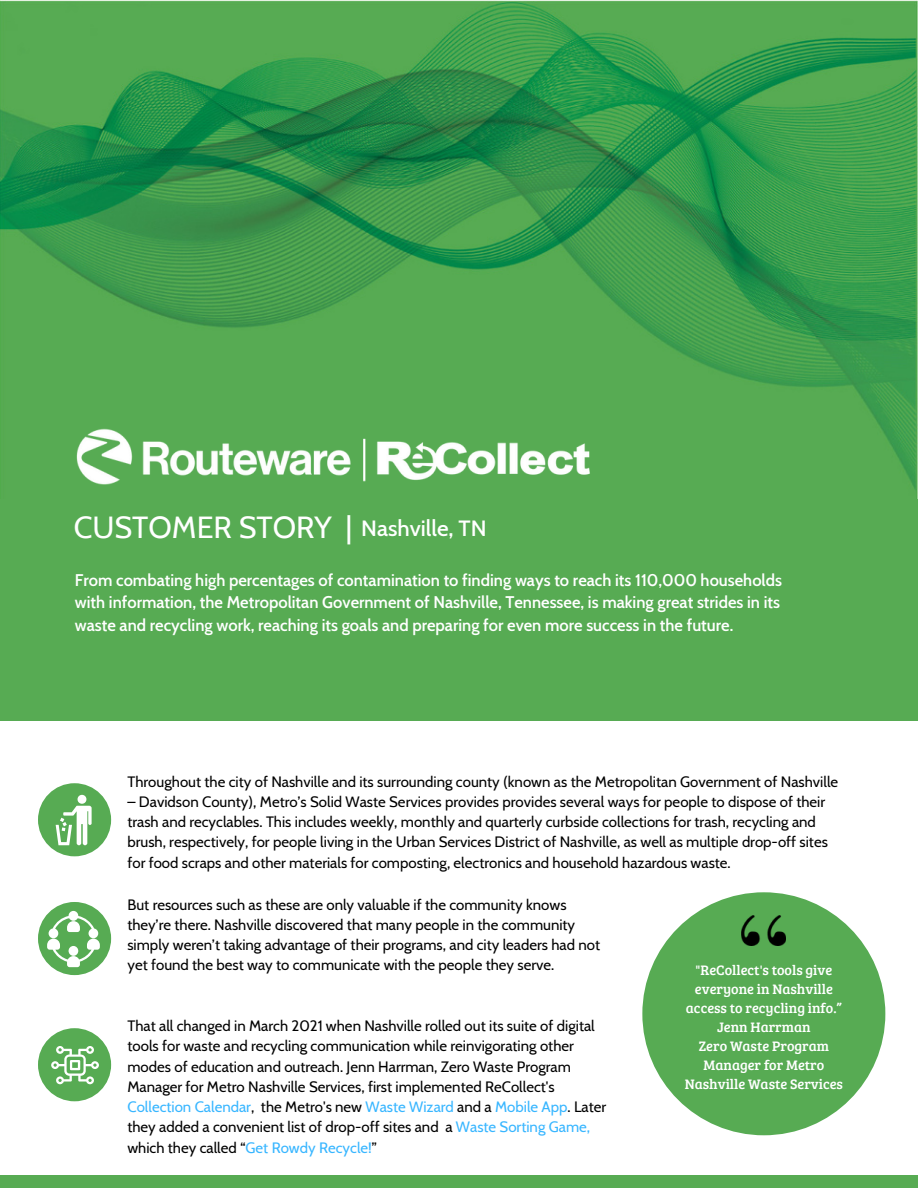
<style>
.page{position:relative;width:918px;height:1188px;background:#fff}
.page>*{position:absolute;margin:0;border:0;box-sizing:border-box;transform-origin:0 0}
.t1{font:30.45px "Cabin";color:#fff}
.t2{font:600 16.5px/22.5px "Cabin";color:#fff;text-align:justify}
.t3{font:15px/20.2px "Cabin";color:#000}
.t4{font:14.25px/19.2px "Bree Serif";color:#fff;text-align:center}
.s1{font-weight:500;font-size:22.5px}
.s2{color:#38b6ff}
</style>
<div class="page">
<img style="left:0;top:0;width:918px;height:499px">
<div style="left:0;top:499px;width:918px;height:221px;background:#57ab53"></div>
<div style="left:0;top:1176px;width:918px;height:12px;background:#57ab53"></div>
<div style="left:642px;top:892px;width:243px;height:243px;background:#57ab53;border-radius:50%"></div>
<img style="left:742px;top:916px;width:44px;height:29px">
<div style="left:38px;top:783px;width:73px;height:73px;background:#57ab53;border-radius:50%"></div>
<div style="left:38px;top:902px;width:73px;height:73px;background:#57ab53;border-radius:50%"></div>
<div style="left:38px;top:1028px;width:73px;height:73px;background:#57ab53;border-radius:50%"></div>
<svg style="left:56px;top:795px;width:36px;height:50px"></svg>
<svg style="left:47px;top:911px;width:53px;height:56px"></svg>
<svg style="left:51px;top:1046px;width:48px;height:38px"></svg>
<img style="left:75px;top:428px;width:516px;height:57px">
<h1 class="t1" style="left:74px;top:508px;width:414px">CUSTOMER STORY | <span class="s1">Nashville, TN</span></h1>
<p class="t2" style="left:75px;top:568px;width:709px">From combating high percentages of contamination to finding ways to reach its 110,000 households with information, the Metropolitan Government of Nashville, Tennessee, is making great strides in its waste and recycling work, reaching its goals and preparing for even more success in the future.</p>
<p class="t3" style="left:127px;top:771px;width:712px">Throughout the city of Nashville and its surrounding county (known as the Metropolitan Government of Nashville</p>
<p class="t3" style="left:127px;top:791px;width:702px">– Davidson County), Metro’s Solid Waste Services provides provides several ways for people to dispose of their trash and recyclables. This includes weekly, monthly and quarterly curbside collections for trash, recycling and brush, respectively, for people living in the Urban Services District of Nashville, as well as multiple drop-off sites for food scraps and other materials for composting, electronics and household hazardous waste.</p>
<p class="t3" style="left:127px;top:894px;width:474px">But resources such as these are only valuable if the community knows they’re there. Nashville discovered that many people in the community simply weren’t taking advantage of their programs, and city leaders had not yet found the best way to communicate with the people they serve.</p>
<p class="t3" style="left:127px;top:1016px;width:480px">That all changed in March 2021 when Nashville rolled out its suite of digital tools for waste and recycling communication while reinvigorating other modes of education and outreach. Jenn Harrman, Zero Waste Program Manager for Metro Nashville Services, first implemented ReCollect's <span class="s2">Collection Calendar</span>, the Metro's new <span class="s2">Waste Wizard</span> and a <span class="s2">Mobile App</span>. Later they added a convenient list of drop-off sites and a <span class="s2">Waste Sorting Game, </span>which they called “<span class="s2">Get Rowdy Recycle!</span>”</p>
<p class="t4" style="left:685px;top:959px;width:160px">"ReCollect's tools give everyone in Nashville access to recycling info.”<br>Jenn Harrman<br>Zero Waste Program<br>Manager for Metro<br>Nashville Waste Services</p>
</div>
